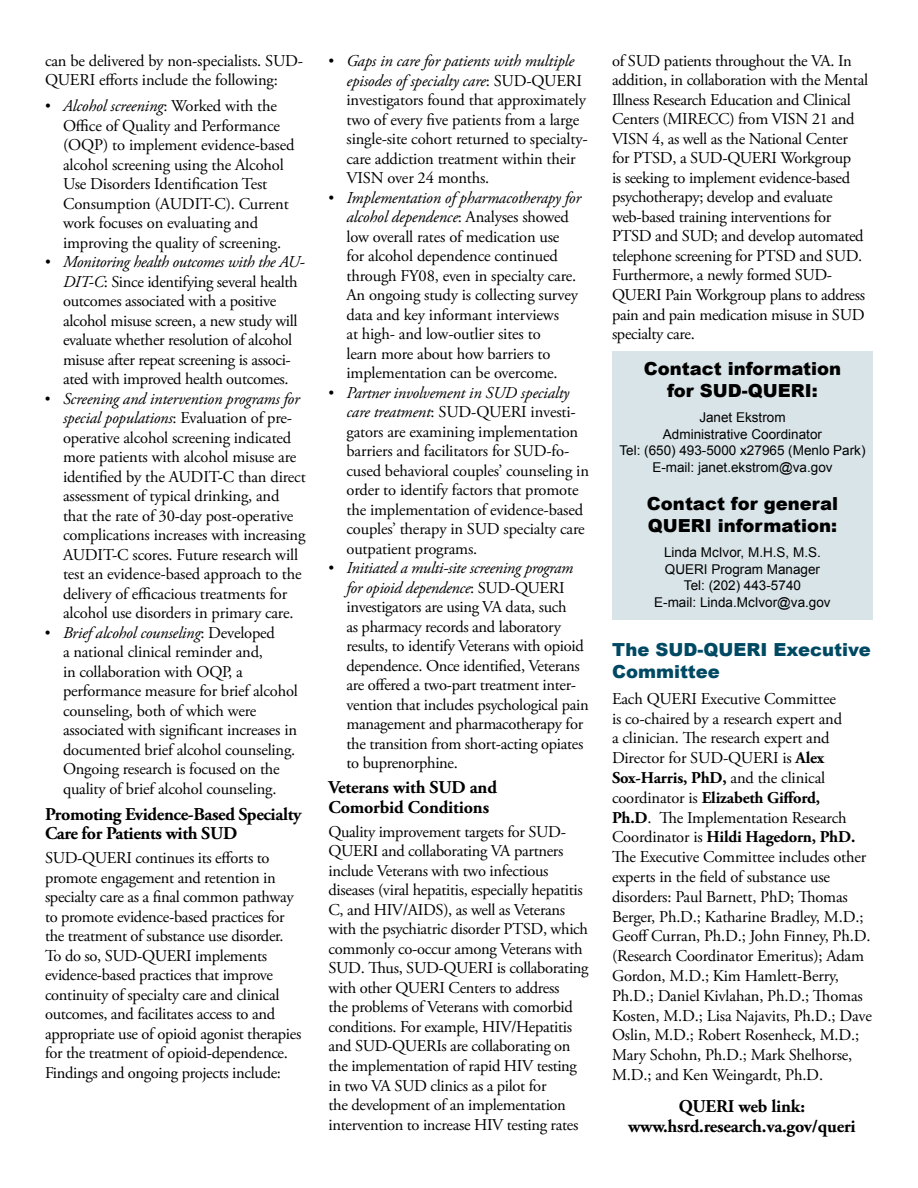
<style>
.page{position:relative;width:918px;height:1188px;background:#fff}
.page>*{position:absolute;margin:0;border:0;box-sizing:border-box;transform-origin:0 0}
.t1{font:700 18px/19.5px "Adobe Garamond Pro";letter-spacing:-.015em;color:#000}
.t2{font:900 18px/21.6px "Arial";color:#000;text-align:center}
.t3{font:900 18px/21.6px "Arial";color:#004963}
.t4{font:16.5px/19.5px "Adobe Garamond Pro";letter-spacing:-.02em;color:#000}
.t5{font:13.5px/16.5px "Arial";color:#000;text-align:center}
.s1{font-family:"Times New Roman"}
.s2{font-style:italic}
.s3{font-weight:700}
</style>
<div class="page">
<div style="left:612px;top:351px;width:261px;height:269px;background:#d9e4e8"></div>
<p class="t4" style="left:45px;top:52px;width:260px">can be delivered by non-specialists. SUD-<br>QUERI efforts include the following:</p>
<p class="t4" style="left:63px;top:97px;width:233px;text-indent:-18px"><span class="s1">•</span> <span class="s2">Alcohol screening</span>: Worked with the Office of Quality and Performance (OQP) to implement evidence-based alcohol screening using the Alcohol Use Disorders Identification Test Consumption (AUDIT-C). Current work focuses on evaluating and improving the quality of screening.</p>
<p class="t4" style="left:63px;top:253px;width:243px;text-indent:-18px"><span class="s1">•</span> <span class="s2">Monitoring health outcomes with the AU-DIT-C</span>: Since identifying several health outcomes associated with a positive alcohol misuse screen, a new study will evaluate whether resolution of alcohol misuse after repeat screening is associ&shy;ated with improved health outcomes.</p>
<p class="t4" style="left:63px;top:389px;width:244px;text-indent:-18px"><span class="s1">•</span> <span class="s2">Screening and intervention programs for special populations</span>: Evaluation of pre&shy;operative alcohol screening indicated more patients with alcohol misuse are identified by the AUDIT-C than direct assessment of typical drinking, and that the rate of 30-day post-operative complications increases with increasing AUDIT-C scores. Future research will test an evidence-based approach to the delivery of efficacious treatments for alcohol use disorders in primary care.</p>
<p class="t4" style="left:63px;top:623px;width:236px;text-indent:-18px"><span class="s1">•</span> <span class="s2">Brief alcohol counseling</span>: Developed<br>a national clinical reminder and,<br>in collaboration with OQP, a performance measure for brief alcohol counseling, both of which were associated with significant increases in documented brief alcohol counseling.<br>Ongoing research is focused on the quality of brief alcohol counseling.</p>
<p class="t1" style="left:45px;top:804px;width:258px">Promoting Evidence-Based Specialty<br>Care for Patients with SUD</p>
<p class="t4" style="left:45px;top:849px;width:258px">SUD-QUERI continues its efforts to promote engagement and retention in specialty care as a final common pathway to promote evidence-based practices for the treatment of substance use disorder.<br>To do so, SUD-QUERI implements evidence-based practices that improve continuity of specialty care and clinical outcomes, and facilitates access to and appropriate use of opioid agonist therapies for the treatment of opioid-dependence.<br>Findings and ongoing projects include:</p>
<p class="t4" style="left:347px;top:52px;width:243px;text-indent:-18px"><span class="s1">•</span> <span class="s2">Gaps in care for patients with multiple episodes of specialty care</span>: SUD-QUERI investigators found that approximately two of every five patients from a large single-site cohort returned to specialty&shy;care addiction treatment within their VISN over 24 months.</p>
<p class="t4" style="left:347px;top:188px;width:236px;text-indent:-18px"><span class="s1">•</span> <span class="s2">Implementation of pharmacotherapy for alcohol dependence</span>: Analyses showed low overall rates of medication use for alcohol dependence continued through FY08, even in specialty care.<br>An ongoing study is collecting survey data and key informant interviews<br>at high- and low-outlier sites to<br>learn more about how barriers to implementation can be overcome.</p>
<p class="t4" style="left:347px;top:383px;width:244px;text-indent:-18px"><span class="s1">•</span> <span class="s2">Partner involvement in SUD specialty care treatment</span>: SUD-QUERI investi&shy;gators are examining implementation barriers and facilitators for SUD-fo&shy;cused behavioral couples’ counseling in order to identify factors that promote the implementation of evidence-based couples’ therapy in SUD specialty care outpatient programs.</p>
<p class="t4" style="left:347px;top:559px;width:244px;text-indent:-18px"><span class="s1">•</span> <span class="s2">Initiated a multi-site screening program for opioid dependence</span>: SUD-QUERI investigators are using VA data, such<br>as pharmacy records and laboratory results, to identify Veterans with opioid dependence. Once identified, Veterans are offered a two-part treatment inter&shy;vention that includes psychological pain management and pharmacotherapy for the transition from short-acting opiates to buprenorphine.</p>
<p class="t1" style="left:328px;top:778px;width:170px">Veterans with SUD and<br>Comorbid Conditions</p>
<p class="t4" style="left:328px;top:823px;width:262px">Quality improvement targets for SUD-QUERI and collaborating VA partners include Veterans with two infectious diseases (viral hepatitis, especially hepatitis C, and HIV/AIDS), as well as Veterans with the psychiatric disorder PTSD, which commonly co-occur among Veterans with SUD. Thus, SUD-QUERI is collaborating with other QUERI Centers to address<br>the problems of Veterans with comorbid conditions. For example, HIV/Hepatitis and SUD-QUERIs are collaborating on the implementation of rapid HIV testing in two VA SUD clinics as a pilot for<br>the development of an implementation intervention to increase HIV testing rates</p>
<p class="t4" style="left:612px;top:52px;width:258px">of SUD patients throughout the VA. In addition, in collaboration with the Mental Illness Research Education and Clinical Centers (MIRECC) from VISN 21 and VISN 4, as well as the National Center for PTSD, a SUD-QUERI Workgroup<br>is seeking to implement evidence-based psychotherapy; develop and evaluate web-based training interventions for PTSD and SUD; and develop automated telephone screening for PTSD and SUD.<br>Furthermore, a newly formed SUD-QUERI Pain Workgroup plans to address pain and pain medication misuse in SUD specialty care.</p>
<p class="t2" style="left:644px;top:358px;width:199px">Contact information for SUD-QUERI:</p>
<p class="t5" style="left:619px;top:410px;width:248px">Janet Ekstrom<br>Administrative Coordinator<br>Tel: (650) 493-5000 x27965 (Menlo Park)<br>E-mail: janet.ekstrom@va.gov</p>
<p class="t2" style="left:647px;top:492px;width:193px;text-align:left">Contact for general<br>QUERI information:</p>
<p class="t5" style="left:654px;top:544px;width:178px">Linda McIvor, M.H.S, M.S.<br>QUERI Program Manager<br>Tel: (202) 443-5740<br>E-mail: Linda.McIvor@va.gov</p>
<p class="t3" style="left:612px;top:639px;width:260px">The SUD-QUERI Executive<br>Committee</p>
<p class="t4" style="left:612px;top:689px;width:261px">Each QUERI Executive Committee<br>is co-chaired by a research expert and<br>a clinician. The research expert and Director for SUD-QUERI is <span class="s3">Alex Sox-Harris, PhD,</span> and the clinical coordinator is <span class="s3">Elizabeth Gifford,<br>Ph.D</span>. The Implementation Research Coordinator is <span class="s3">Hildi Hagedorn, PhD.<br></span>The Executive Committee includes other experts in the field of substance use disorders: Paul Barnett, PhD; Thomas Berger, Ph.D.; Katharine Bradley, M.D.; Geoff Curran, Ph.D.; John Finney, Ph.D. (Research Coordinator Emeritus); Adam Gordon, M.D.; Kim Hamlett-Berry, Ph.D.; Daniel Kivlahan, Ph.D.; Thomas Kosten, M.D.; Lisa Najavits, Ph.D.; Dave Oslin, M.D.; Robert Rosenheck, M.D.; Mary Schohn, Ph.D.; Mark Shelhorse, M.D.; and Ken Weingardt, Ph.D.</p>
<p class="t1" style="left:628px;top:1097px;width:229px;text-align:center">QUERI web link: www.hsrd.research.va.gov/queri</p>
</div>
